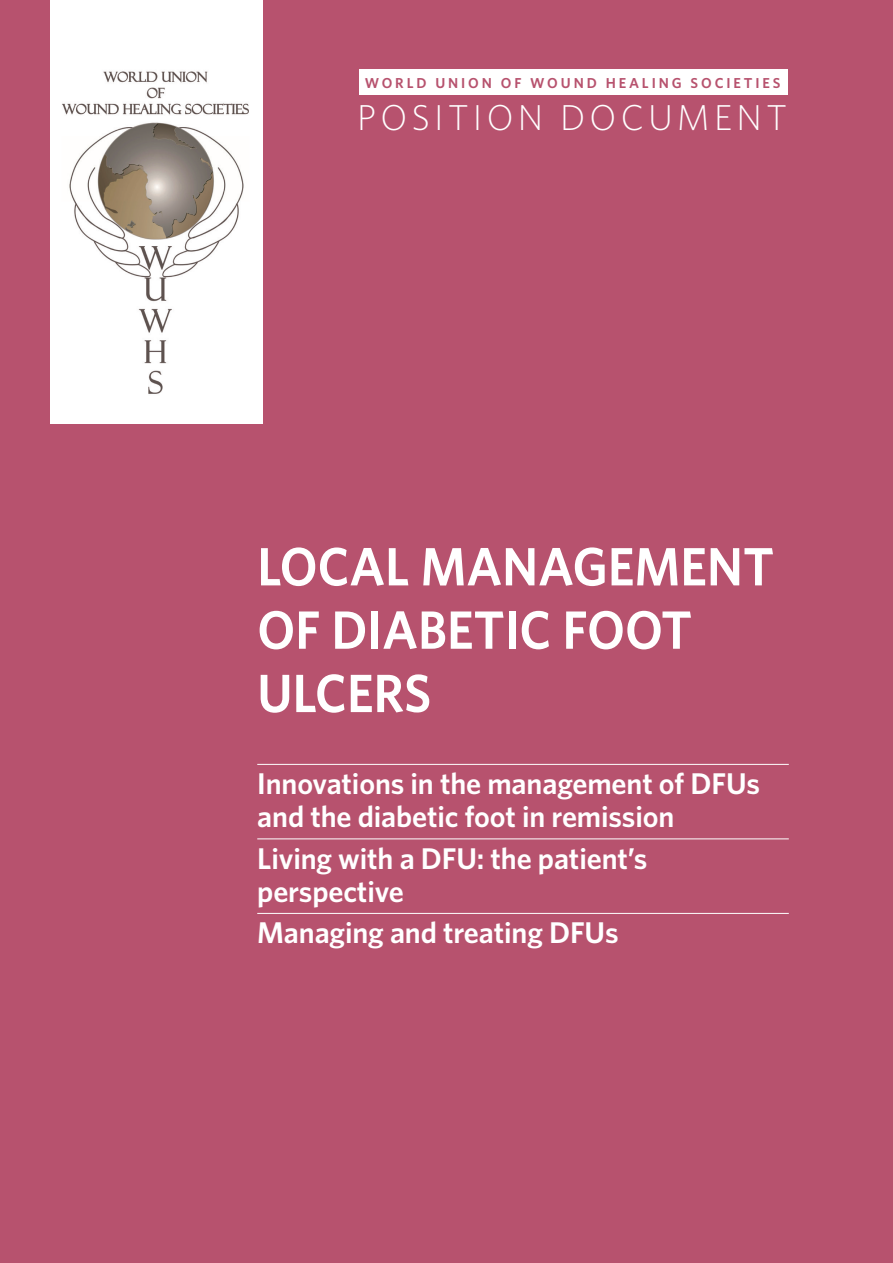
<style>
.page{position:relative;width:893px;height:1263px;background:#b7526e}
.page>*{position:absolute;margin:0;border:0;box-sizing:border-box;transform-origin:0 0}
.t1{font:600 54px/63.3px "Whitney";color:#fff;scale:.95 1}
.t2{font:300 36px "Whitney";letter-spacing:.12em;color:#fff}
.t3{font:600 30px/33px "Whitney";letter-spacing:-.005em;color:#fff}
.t4{font:600 14.4px "Whitney";letter-spacing:.2em;color:#b7526e}
</style>
<div class="page">
<hr style="left:257px;top:764px;width:532px;height:1px;background:#fff">
<hr style="left:257px;top:839px;width:532px;height:1px;background:#fff">
<hr style="left:257px;top:913px;width:532px;height:1px;background:#fff">
<div style="left:360px;top:69px;width:428px;height:26px;background:#fff"></div>
<div style="left:50px;top:0;width:212px;height:423px;background:#fff"></div>
<img style="left:62px;top:71px;width:187px;height:323px">
<p class="t4" style="left:365px;top:74px;width:417px">WORLD UNION OF WOUND HEALING SOCIETIES</p>
<p class="t2" style="left:357px;top:97px;width:431px">POSITION DOCUMENT</p>
<h1 class="t1" style="left:257px;top:533px;width:545px">LOCAL MANAGEMENT<br>OF DIABETIC FOOT<br>ULCERS</h1>
<p class="t3" style="left:257px;top:766px;width:504px">Innovations in the management of DFUs and the diabetic foot in remission</p>
<p class="t3" style="left:257px;top:841px;width:392px">Living with a DFU: the patient’s perspective</p>
<p class="t3" style="left:257px;top:915px;width:363px">Managing and treating DFUs</p>
</div>
